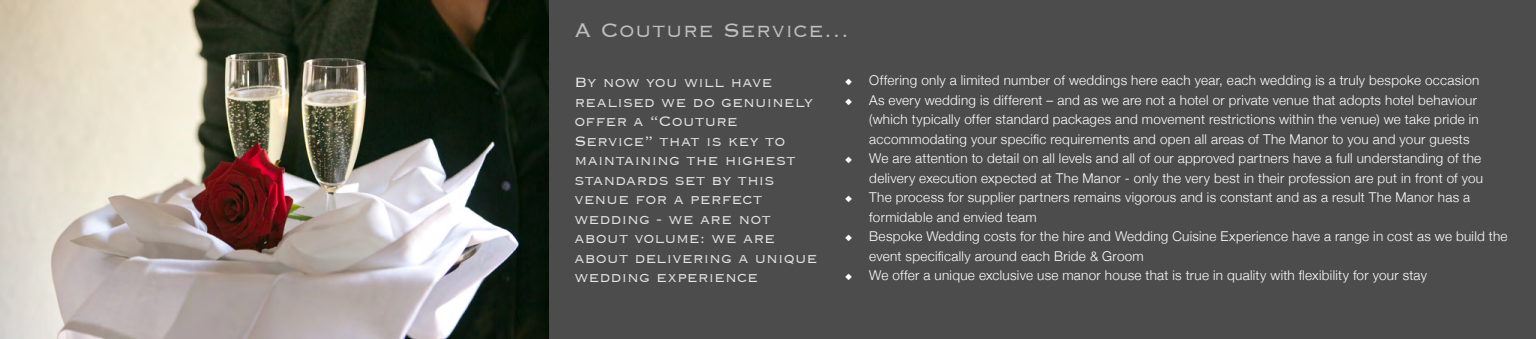
<style>
.page{position:relative;width:1536px;height:339px;background:#4c4c4c}
.page>*{position:absolute;margin:0;border:0;box-sizing:border-box;transform-origin:0 0}
.t1{font:300 25.5px "Copperplate";letter-spacing:.005em;color:#bfbfbf}
.t2{font:300 18px/19.5px "Copperplate";color:#e6e6e6}
.t3{font:300 13.5px/19.5px "Helvetica Neue";letter-spacing:.02em;color:#fff}
</style>
<div class="page">
<img style="left:0;top:0;width:548px;height:339px">
<h1 class="t1" style="left:574px;top:14px;width:276px">A Couture Service…</h1>
<h2 class="t2" style="left:574px;top:72px;width:245px">By now you will have realised we do genuinely offer a “Couture<br>Service” that is key to maintaining the highest standards set by this venue for a perfect wedding - we are not about volume: we are about delivering a unique wedding experience</h2>
<p class="t3" style="left:845px;top:70px;width:636px">◆ Offering only a limited number of weddings here each year, each wedding is a truly bespoke occasion</p>
<p class="t3" style="left:869px;top:90px;width:611px;text-indent:-24px">◆ As every wedding is different – and as we are not a hotel or private venue that adopts hotel behaviour (which typically offer standard packages and movement restrictions within the venue) we take pride in accommodating your specific requirements and open all areas of The Manor to you and your guests</p>
<p class="t3" style="left:845px;top:148px;width:639px;text-align:right">◆ We are attention to detail on all levels and all of our approved partners have a full understanding of the delivery execution expected at The Manor - only the very best in their profession are put in front of you</p>
<p class="t3" style="left:869px;top:187px;width:602px;text-indent:-24px">◆ The process for supplier partners remains vigorous and is constant and as a result The Manor has a formidable and envied team</p>
<p class="t3" style="left:869px;top:226px;width:640px;text-indent:-24px">◆ Bespoke Wedding costs for the hire and Wedding Cuisine Experience have a range in cost as we build the event specifically around each Bride &amp; Groom</p>
<p class="t3" style="left:845px;top:265px;width:583px">◆ We offer a unique exclusive use manor house that is true in quality with flexibility for your stay</p>
</div>
